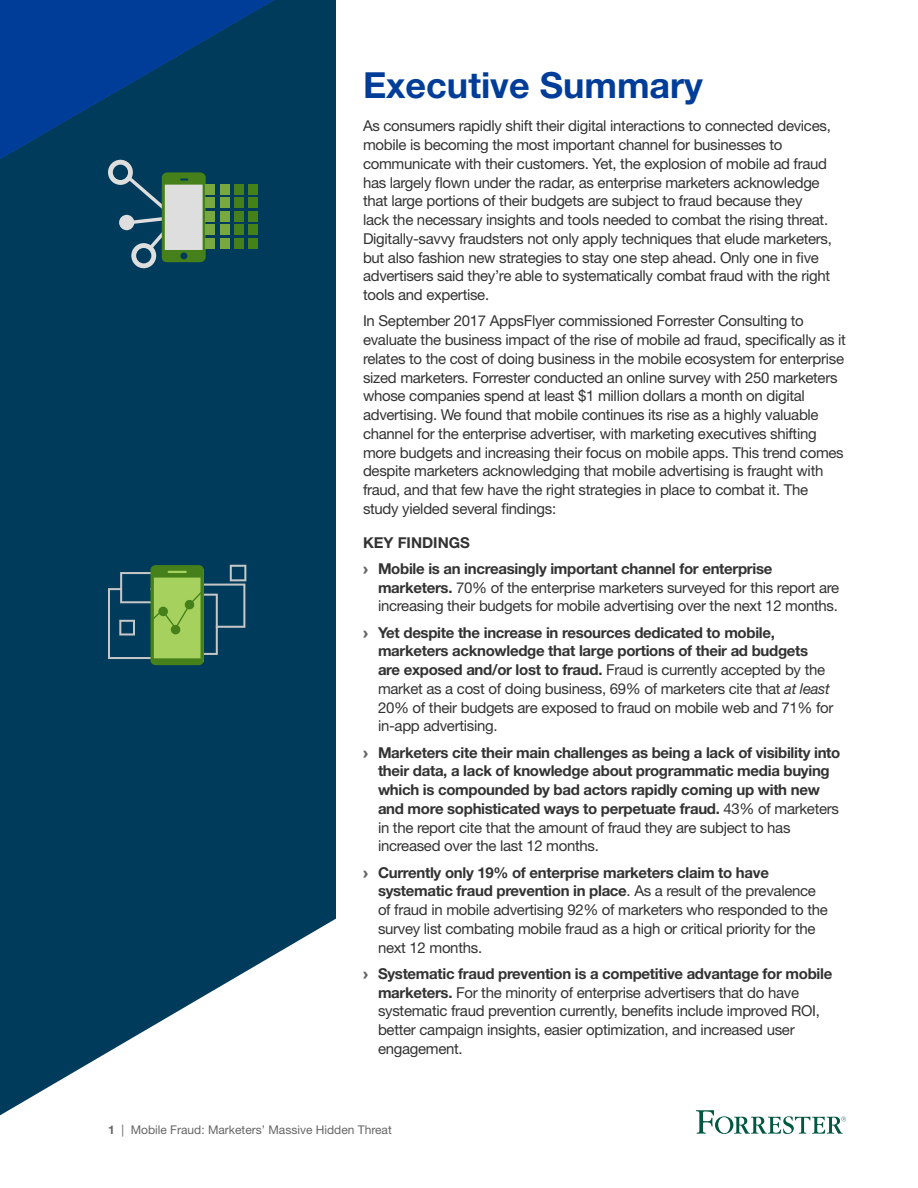
<style>
.page{position:relative;width:918px;height:1188px;background:#fff}
.page>*{position:absolute;margin:0;border:0;box-sizing:border-box;transform-origin:0 0}
.t1{font:700 36px "Helvetica Neue LT Std";color:#003d99}
.t2{font:15px/18.8px "Helvetica Neue LT Std";letter-spacing:-.02em;color:#333}
.t3{font:700 15px/18.8px "Helvetica Neue LT Std";letter-spacing:-.02em;color:#333}
.t4{font:12px "Helvetica Neue LT Std";color:#666}
.s1{font-family:"Arial";font-weight:900;color:#666}
.s2{font-weight:700}
.s3{font-style:italic}
.s4{font-weight:400}
</style>
<div class="page">
<svg style="left:0;top:0;width:336px;height:1115px;background:#1d516e"></svg>
<svg style="left:696px;top:1110px;width:150px;height:24px"></svg>
<svg style="left:108px;top:565px;width:138px;height:100px;background:#42745c"></svg>
<svg style="left:0;top:0;width:274px;height:268px;background:#0c4573"></svg>
<div style="left:220px;top:184px;width:10px;height:10px;background:#78a840"></div>
<div style="left:220px;top:198px;width:10px;height:10px;background:#78a840"></div>
<div style="left:220px;top:211px;width:10px;height:10px;background:#78a840"></div>
<div style="left:220px;top:225px;width:10px;height:10px;background:#78a840"></div>
<div style="left:205px;top:184px;width:10px;height:10px;background:#78a840"></div>
<div style="left:205px;top:198px;width:10px;height:10px;background:#78a840"></div>
<div style="left:205px;top:211px;width:10px;height:10px;background:#78a840"></div>
<div style="left:205px;top:225px;width:10px;height:10px;background:#78a840"></div>
<div style="left:205px;top:238px;width:10px;height:10px;background:#78a840"></div>
<div style="left:220px;top:238px;width:10px;height:10px;background:#78a840"></div>
<div style="left:234px;top:184px;width:10px;height:10px;background:#45801a"></div>
<div style="left:248px;top:184px;width:10px;height:10px;background:#45801a"></div>
<div style="left:234px;top:198px;width:10px;height:10px;background:#45801a"></div>
<div style="left:248px;top:198px;width:10px;height:10px;background:#45801a"></div>
<div style="left:234px;top:211px;width:10px;height:10px;background:#45801a"></div>
<div style="left:248px;top:211px;width:10px;height:10px;background:#45801a"></div>
<div style="left:234px;top:225px;width:10px;height:10px;background:#45801a"></div>
<div style="left:248px;top:225px;width:10px;height:10px;background:#45801a"></div>
<div style="left:234px;top:238px;width:10px;height:10px;background:#45801a"></div>
<div style="left:248px;top:238px;width:10px;height:10px;background:#45801a"></div>
<h1 class="t1" style="left:363px;top:63px;width:341px">Executive Summary</h1>
<p class="t2" style="left:363px;top:117px;width:471px">As consumers rapidly shift their digital interactions to connected devices, mobile is becoming the most important channel for businesses to communicate with their customers. Yet, the explosion of mobile ad fraud has largely flown under the radar, as enterprise marketers acknowledge that large portions of their budgets are subject to fraud because they lack the necessary insights and tools needed to combat the rising threat.<br>Digitally-savvy fraudsters not only apply techniques that elude marketers, but also fashion new strategies to stay one step ahead. Only one in five advertisers said they’re able to systematically combat fraud with the right tools and expertise.</p>
<p class="t2" style="left:363px;top:312px;width:485px">In September 2017 AppsFlyer commissioned Forrester Consulting to evaluate the business impact of the rise of mobile ad fraud, specifically as it relates to the cost of doing business in the mobile ecosystem for enterprise sized marketers. Forrester conducted an online survey with 250 marketers whose companies spend at least $1 million dollars a month on digital advertising. We found that mobile continues its rise as a highly valuable channel for the enterprise advertiser, with marketing executives shifting more budgets and increasing their focus on mobile apps. This trend comes despite marketers acknowledging that mobile advertising is fraught with fraud, and that few have the right strategies in place to combat it. The study yielded several findings:</p>
<p class="t3" style="left:363px;top:529px;width:411px;line-height:26.2px">KEY FINDINGS<br><span class="s1">›</span> Mobile is an increasingly important channel for enterprise</p>
<p class="t2" style="left:378px;top:578px;width:463px"><span class="s2">marketers.</span> 70% of the enterprise marketers surveyed for this report are increasing their budgets for mobile advertising over the next 12 months.</p>
<p class="t2" style="left:378px;top:623px;width:457px;text-indent:-15px"><span class="s1">›</span> <span class="s2">Yet despite the increase in resources dedicated to mobile, marketers acknowledge that large portions of their ad budgets are exposed and/or lost to fraud.</span> Fraud is currently accepted by the market as a cost of doing business, 69% of marketers cite that <span class="s3">at least </span>20% of their budgets are exposed to fraud on mobile web and 71% for in-app advertising.</p>
<p class="t3" style="left:378px;top:743px;width:464px;text-indent:-15px"><span class="s1">›</span> Marketers cite their main challenges as being a lack of visibility into their data, a lack of knowledge about programmatic media buying which is compounded by bad actors rapidly coming up with new and more sophisticated ways to perpetuate fraud. <span class="s4">43% of marketers in the report cite that the amount of fraud they are subject to has increased over the last 12 months.</span></p>
<p class="t2" style="left:378px;top:863px;width:451px;text-indent:-15px"><span class="s1">›</span> <span class="s2">Currently only 19% of enterprise marketers claim to have systematic fraud prevention in place</span>. As a result of the prevalence of fraud in mobile advertising 92% of marketers who responded to the survey list combating mobile fraud as a high or critical priority for the next 12 months.</p>
<p class="t2" style="left:378px;top:964px;width:456px;text-indent:-15px"><span class="s1">›</span> <span class="s2">Systematic fraud prevention is a competitive advantage for mobile marketers.</span> For the minority of enterprise advertisers that do have systematic fraud prevention currently, benefits include improved ROI, better campaign insights, easier optimization, and increased user engagement.</p>
<p class="t4" style="left:108px;top:1123px;width:285px"><span class="s2">1</span> | Mobile Fraud: Marketers’ Massive Hidden Threat</p>
</div>
